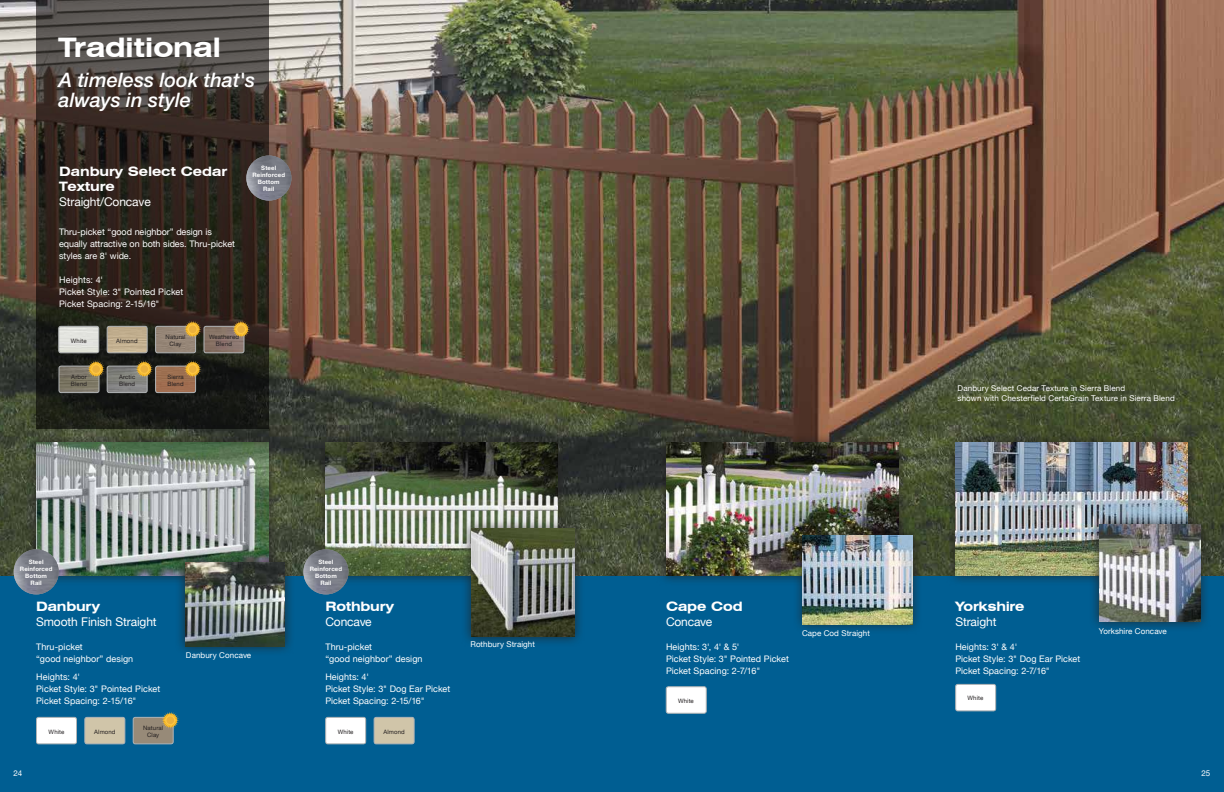
<style>
.page{position:relative;width:1224px;height:792px;background:#fff}
.page>*{position:absolute;margin:0;border:0;box-sizing:border-box;transform-origin:0 0}
.t1{font:700 expanded 27px "Swiss 721 BT";letter-spacing:-.02em;color:#fff}
.t2{font:italic 500 20px/20px "Helvetica Neue LT Std";letter-spacing:-.005em;color:#fff}
.t3{font:700 expanded 13px/15px "Swiss 721 BT";letter-spacing:-.01em;color:#fff}
.t4{font:12px "Helvetica Neue";letter-spacing:-.01em;color:#fff}
.t5{font:9px/12px "Helvetica Neue";letter-spacing:.005em;color:#fff}
.t6{font:8px/10px "Helvetica Neue";letter-spacing:.015em;color:#fff}
.t7{font:6px/7px "Helvetica Neue";letter-spacing:.02em;color:#231f20}
.t8{font:700 6px/7px "Helvetica Neue";letter-spacing:.02em;color:#fff;text-align:center}
</style>
<div class="page">
<img style="left:0;top:0;width:1224px;height:576px">
<div style="left:0;top:576px;width:1224px;height:216px;background:#005e92"></div>
<svg style="left:36px;top:0;width:233px;height:428px;background:#332c26"></svg>
<div style="left:666px;top:687px;width:40px;height:26px;background:#fff;border-radius:2px"></div>
<div style="left:666px;top:687px;width:40px;height:27px;border:1px solid #b1b4b6;border-radius:2px"></div>
<div style="left:956px;top:684px;width:40px;height:27px;background:#fff;border-radius:2px"></div>
<div style="left:955px;top:684px;width:41px;height:27px;border:1px solid #b1b4b6;border-radius:2px"></div>
<div style="left:26px;top:433px;width:253px;height:153px;background:#231f20;opacity:.75"></div>
<img style="left:36px;top:443px;width:233px;height:133px">
<div style="left:315px;top:433px;width:253px;height:153px;background:#231f20;opacity:.75"></div>
<img style="left:325px;top:443px;width:233px;height:133px">
<div style="left:656px;top:433px;width:253px;height:153px;background:#231f20;opacity:.75"></div>
<img style="left:666px;top:443px;width:233px;height:133px">
<div style="left:945px;top:433px;width:253px;height:153px;background:#231f20;opacity:.75"></div>
<img style="left:955px;top:443px;width:233px;height:133px">
<div style="left:175px;top:552px;width:120px;height:104px;background:#231f20;opacity:.75"></div>
<img style="left:185px;top:563px;width:100px;height:83px">
<div style="left:461px;top:519px;width:124px;height:128px;background:#231f20;opacity:.75"></div>
<img style="left:471px;top:529px;width:104px;height:108px">
<div style="left:792px;top:525px;width:131px;height:110px;background:#231f20;opacity:.75"></div>
<img style="left:803px;top:535px;width:109px;height:89px">
<div style="left:1089px;top:514px;width:122px;height:118px;background:#231f20;opacity:.75"></div>
<img style="left:1099px;top:524px;width:101px;height:98px">
<img style="left:14px;top:549px;width:45px;height:45px;border-radius:23px">
<img style="left:246px;top:156px;width:45px;height:45px;border-radius:23px">
<img style="left:303px;top:549px;width:45px;height:45px;border-radius:23px">
<img style="left:157px;top:368px;width:39px;height:25px">
<div style="left:155px;top:366px;width:41px;height:27px;border:1px solid #b1b4b6;border-radius:2px"></div>
<svg style="left:184px;top:360px;width:18px;height:18px"></svg>
<div style="left:189px;top:365px;width:8px;height:8px;background:#ebb13c;border-radius:50%"></div>
<img style="left:60px;top:326px;width:39px;height:27px">
<div style="left:58px;top:326px;width:41px;height:27px;border:1px solid #b1b4b6;border-radius:2px"></div>
<img style="left:157px;top:328px;width:39px;height:25px">
<div style="left:155px;top:326px;width:41px;height:27px;border:1px solid #b1b4b6;border-radius:2px"></div>
<svg style="left:184px;top:320px;width:18px;height:18px"></svg>
<div style="left:189px;top:325px;width:8px;height:8px;background:#ebb13c;border-radius:50%"></div>
<img style="left:59px;top:366px;width:40px;height:27px">
<div style="left:59px;top:366px;width:40px;height:27px;border:1px solid #b1b4b6;border-radius:2px"></div>
<svg style="left:87px;top:360px;width:18px;height:18px"></svg>
<div style="left:92px;top:365px;width:8px;height:8px;background:#ebb13c;border-radius:50%"></div>
<img style="left:107px;top:366px;width:40px;height:27px">
<div style="left:107px;top:366px;width:40px;height:27px;border:1px solid #b1b4b6;border-radius:2px"></div>
<svg style="left:135px;top:360px;width:18px;height:18px"></svg>
<div style="left:140px;top:365px;width:8px;height:8px;background:#ebb13c;border-radius:50%"></div>
<img style="left:107px;top:326px;width:40px;height:27px">
<div style="left:107px;top:326px;width:40px;height:27px;border:1px solid #b1b4b6;border-radius:2px"></div>
<img style="left:204px;top:326px;width:40px;height:27px">
<div style="left:204px;top:326px;width:40px;height:27px;border:1px solid #b1b4b6;border-radius:2px"></div>
<svg style="left:232px;top:320px;width:18px;height:18px"></svg>
<div style="left:237px;top:325px;width:8px;height:8px;background:#ebb13c;border-radius:50%"></div>
<div style="left:36px;top:717px;width:40px;height:27px;background:#fff;border-radius:2px"></div>
<div style="left:36px;top:717px;width:41px;height:27px;border:1px solid #b1b4b6;border-radius:2px"></div>
<div style="left:133px;top:717px;width:40px;height:27px;background:#978a78;border-radius:2px"></div>
<div style="left:133px;top:717px;width:40px;height:27px;border:1px solid #b1b4b6;border-radius:2px"></div>
<svg style="left:161px;top:712px;width:18px;height:17px"></svg>
<div style="left:166px;top:717px;width:8px;height:7px;background:#ebb13c;border-radius:50%"></div>
<div style="left:85px;top:717px;width:40px;height:27px;background:#d0c5a9;border-radius:2px"></div>
<div style="left:85px;top:717px;width:40px;height:27px;border:1px solid #b1b4b6;border-radius:2px"></div>
<div style="left:326px;top:717px;width:40px;height:27px;background:#fff;border-radius:2px"></div>
<div style="left:325px;top:717px;width:41px;height:27px;border:1px solid #b1b4b6;border-radius:2px"></div>
<div style="left:374px;top:717px;width:40px;height:27px;background:#d0c5a9;border-radius:2px"></div>
<div style="left:374px;top:717px;width:40px;height:27px;border:1px solid #b1b4b6;border-radius:2px"></div>
<h1 class="t1" style="left:58px;top:31px;width:164px">Traditional</h1>
<h2 class="t2" style="left:58px;top:69px;width:198px">A timeless look that's always in style</h2>
<h3 class="t3" style="left:59px;top:164px;width:170px">Danbury Select Cedar<br>Texture</h3>
<h3 class="t4" style="left:59px;top:193px;width:93px">Straight/Concave</h3>
<p class="t5" style="left:59px;top:227px;width:177px">Thru-picket “good neighbor” design is equally attractive on both sides. Thru-picket styles are 8' wide.</p>
<p class="t5" style="left:59px;top:275px;width:126px">Heights: 4'<br>Picket Style: 3" Pointed Picket<br>Picket Spacing: 2-15/16"</p>
<p class="t7" style="left:71px;top:338px;width:17px">White</p>
<p class="t7" style="left:166px;top:334px;width:21px;text-align:center">Natural<br>Clay</p>
<p class="t7" style="left:71px;top:374px;width:18px">Arbor<br>Blend</p>
<p class="t7" style="left:119px;top:374px;width:18px">Arctic<br>Blend</p>
<p class="t7" style="left:116px;top:338px;width:23px">Almond</p>
<p class="t7" style="left:209px;top:334px;width:32px;text-align:center">Weathered<br>Blend</p>
<p class="t7" style="left:167px;top:374px;width:18px">Sierra<br>Blend</p>
<p class="t8" style="left:253px;top:165px;width:34px">Steel<br>Reinforced<br>Bottom<br>Rail</p>
<p class="t8" style="left:20px;top:559px;width:34px">Steel<br>Reinforced<br>Bottom<br>Rail</p>
<h3 class="t3" style="left:36px;top:598px;width:65px">Danbury</h3>
<h3 class="t4" style="left:36px;top:613px;width:122px">Smooth Finish Straight</h3>
<p class="t5" style="left:36px;top:641px;width:99px">Thru-picket<br>“good neighbor” design</p>
<p class="t5" style="left:36px;top:671px;width:126px">Heights: 4'<br>Picket Style: 3" Pointed Picket<br>Picket Spacing: 2-15/16"</p>
<p class="t6" style="left:186px;top:651px;width:67px">Danbury Concave</p>
<p class="t8" style="left:310px;top:559px;width:34px">Steel<br>Reinforced<br>Bottom<br>Rail</p>
<h3 class="t3" style="left:325px;top:598px;width:70px">Rothbury</h3>
<h3 class="t4" style="left:325px;top:613px;width:48px">Concave</h3>
<p class="t5" style="left:325px;top:641px;width:99px">Thru-picket<br>“good neighbor” design</p>
<p class="t5" style="left:325px;top:671px;width:126px">Heights: 4'<br>Picket Style: 3" Dog Ear Picket<br>Picket Spacing: 2-15/16"</p>
<p class="t7" style="left:49px;top:729px;width:17px">White</p>
<p class="t7" style="left:143px;top:725px;width:21px;text-align:center">Natural<br>Clay</p>
<p class="t7" style="left:94px;top:729px;width:23px">Almond</p>
<p class="t7" style="left:338px;top:729px;width:17px">White</p>
<p class="t7" style="left:383px;top:729px;width:23px">Almond</p>
<p class="t6" style="left:471px;top:640px;width:66px">Rothbury Straight</p>
<p class="t6" style="left:958px;top:383px;width:219px">Danbury Select Cedar Texture in Sierra Blend<br>shown with Chesterfield CertaGrain Texture in Sierra Blend</p>
<h3 class="t3" style="left:666px;top:598px;width:78px">Cape Cod</h3>
<h3 class="t4" style="left:666px;top:613px;width:48px">Concave</h3>
<p class="t5" style="left:666px;top:641px;width:124px">Heights: 3', 4' &amp; 5'<br>Picket Style: 3" Pointed Picket<br>Picket Spacing: 2-7/16"</p>
<p class="t7" style="left:678px;top:698px;width:17px">White</p>
<h3 class="t3" style="left:955px;top:598px;width:71px">Yorkshire</h3>
<h3 class="t4" style="left:955px;top:613px;width:43px">Straight</h3>
<p class="t5" style="left:955px;top:641px;width:126px">Heights: 3' &amp; 4'<br>Picket Style: 3" Dog Ear Picket<br>Picket Spacing: 2-7/16"</p>
<p class="t7" style="left:968px;top:695px;width:17px">White</p>
<p class="t6" style="left:802px;top:629px;width:69px">Cape Cod Straight</p>
<p class="t6" style="left:1099px;top:627px;width:70px">Yorkshire Concave</p>
<p class="t6" style="left:14px;top:769px;width:10px">24</p>
<p class="t6" style="left:1202px;top:769px;width:10px">25</p>
</div>
